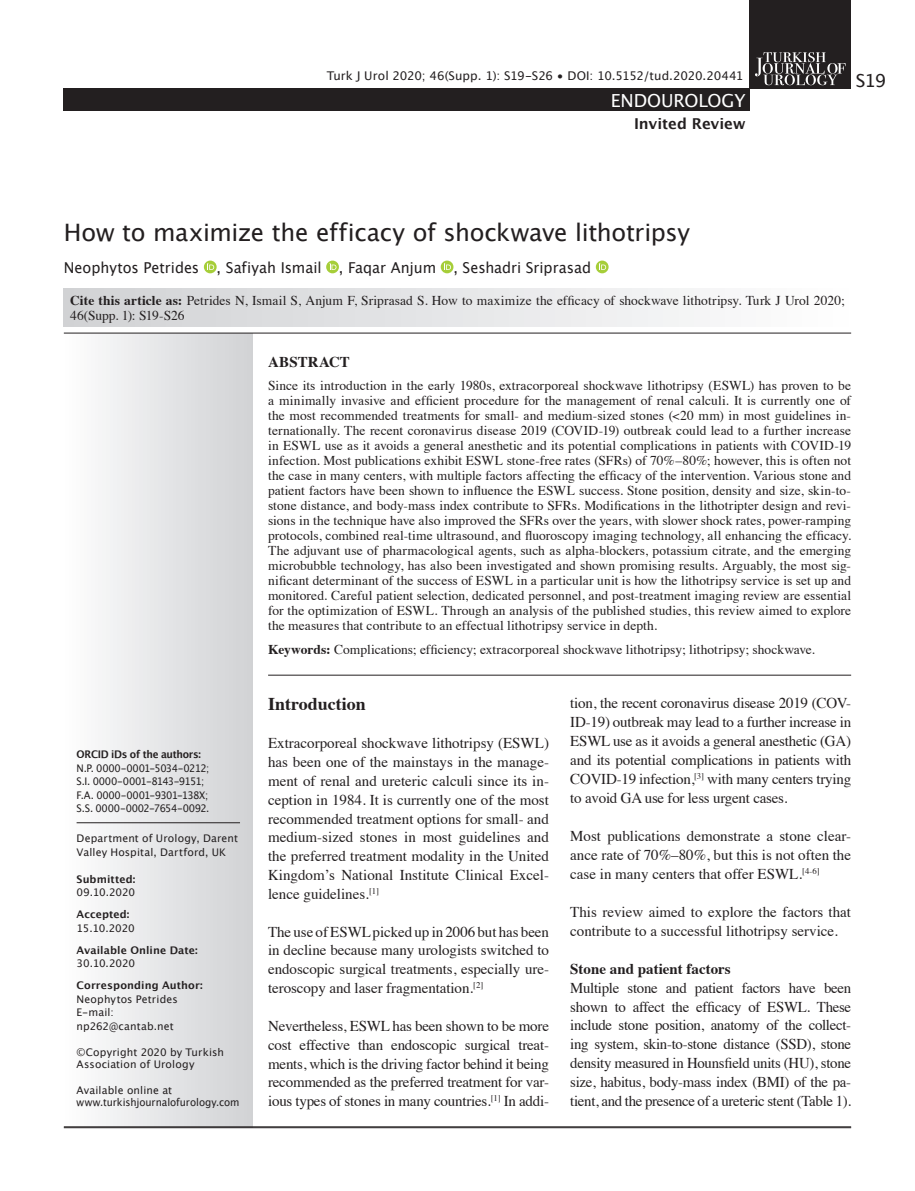
<style>
.page{position:relative;width:915px;height:1191px;background:#fff}
.page>*{position:absolute;margin:0;border:0;box-sizing:border-box;transform-origin:0 0}
.zz_Uroloji_running{font:24px "Lucida Grande";letter-spacing:-.015em;color:#231f20}
.t1{font:700 18px "Times";color:#231f20}
.zz_Uroloji_running-2{font:18px "Lucida Grande";letter-spacing:-.005em;color:#fff}
.zz_Uroloji_running-3{font:18px "Lucida Grande";color:#231f20}
.t2{font:15px/18.9px "Times";letter-spacing:-.005em;color:#231f20;text-align:justify}
.zz_Uroloji_running-4{font:15px "Lucida Grande";color:#231f20;scale:.96 1}
.zz_Uroloji_running-5{font:700 15px "Times";color:#231f20}
.zz_Uroloji_running-6{font:700 15px "Lucida Grande";letter-spacing:-.01em;color:#231f20}
.zz_Uroloji_running-7{font:13.5px/15px "Times";letter-spacing:.005em;color:#231f20}
.zz_Uroloji_running-8{font:12px "Lucida Grande";letter-spacing:-.015em;color:#231f20}
.zz_Uroloji_running-9{font:10.5px/13.5px "Lucida Grande";letter-spacing:.005em;color:#231f20}
.zz_Uroloji_running-10{font:10.5px/13.5px "Lucida Grande";letter-spacing:-.045em;color:#231f20;scale:.95 1}
.zz_Uroloji_running-11{font:700 10.5px "Lucida Grande";letter-spacing:.01em;color:#231f20}
.zz_Uroloji_running-12{font:10.5px "Lucida Grande";letter-spacing:.005em;color:#231f20;scale:.95 1}
.s1{font-weight:700}
</style>
<div class="page">
<div style="left:749px;top:0;width:101px;height:89px;background:#231f20"></div>
<div style="left:64px;top:88px;width:685px;height:23px;background:#231f20"></div>
<svg style="left:755px;top:52px;width:90px;height:33px"></svg>
<div style="left:64px;top:333px;width:189px;height:794px;background:linear-gradient(to right,#fdfefe,#d0d1d4)"></div>
<svg style="left:204px;top:260px;width:12px;height:13px"></svg>
<svg style="left:207px;top:263px;width:7px;height:7px"></svg>
<svg style="left:326px;top:260px;width:13px;height:13px"></svg>
<svg style="left:329px;top:263px;width:7px;height:7px"></svg>
<svg style="left:440px;top:260px;width:13px;height:13px"></svg>
<svg style="left:444px;top:263px;width:7px;height:7px"></svg>
<svg style="left:595px;top:260px;width:13px;height:13px"></svg>
<svg style="left:599px;top:263px;width:7px;height:7px"></svg>
<hr style="left:64px;top:1127px;width:786px;height:1px;background:#231f20">
<hr style="left:64px;top:1126px;width:786px;height:1px;background:#231f20">
<div style="left:64px;top:289px;width:786px;height:37px;background:linear-gradient(to right,#d0d1d4,#fdfefe)"></div>
<hr style="left:77px;top:822px;width:163px;height:1px;background:#231f20">
<hr style="left:268px;top:675px;width:582px;height:1px;background:#231f20">
<hr style="left:64px;top:333px;width:786px;height:1px;background:#231f20">
<p class="zz_Uroloji_running-8" style="left:326px;top:69px;width:418px">Turk J Urol 2020; 46(Supp. 1): S19-S26 • DOI: 10.5152/tud.2020.20441</p>
<p class="zz_Uroloji_running-2" style="left:610px;top:90px;width:136px">ENDOUROLOGY</p>
<p class="zz_Uroloji_running-6" style="left:634px;top:112px;width:113px">Invited Review</p>
<p class="zz_Uroloji_running-3" style="left:855px;top:70px;width:32px">S19</p>
<p class="zz_Uroloji_running" style="left:64px;top:219px;width:627px">How to maximize the efficacy of shockwave lithotripsy</p>
<p class="zz_Uroloji_running-4" style="left:64px;top:259px;width:550px">Neophytos Petrides , Safiyah Ismail , Faqar Anjum , Seshadri Sriprasad</p>
<p class="zz_Uroloji_running-7" style="left:70px;top:292px;width:775px"><span class="s1">Cite this article as:</span> Petrides N, Ismail S, Anjum F, Sriprasad S. How to maximize the efficacy of shockwave lithotripsy. Turk J Urol 2020;<br>46(Supp. 1): S19-S26</p>
<p class="zz_Uroloji_running-10" style="left:77px;top:748px;width:141px"><span class="s1">ORCID iDs of the authors:<br></span>N.P. 0000-0001-5034-0212;<br>S.I. 0000-0001-8143-9151;<br>F.A. 0000-0001-9301-138X;<br>S.S. 0000-0002-7654-0092.</p>
<p class="zz_Uroloji_running-9" style="left:77px;top:831px;width:163px">Department of Urology, Darent<br>Valley Hospital, Dartford, UK</p>
<p class="zz_Uroloji_running-11" style="left:77px;top:870px;width:60px">Submitted:</p>
<p class="zz_Uroloji_running-9" style="left:77px;top:885px;width:60px">09.10.2020</p>
<p class="zz_Uroloji_running-11" style="left:77px;top:906px;width:54px">Accepted:</p>
<p class="zz_Uroloji_running-9" style="left:77px;top:921px;width:60px">15.10.2020</p>
<p class="zz_Uroloji_running-11" style="left:77px;top:941px;width:123px">Available Online Date:</p>
<p class="zz_Uroloji_running-9" style="left:77px;top:956px;width:60px">30.10.2020</p>
<p class="zz_Uroloji_running-11" style="left:77px;top:977px;width:128px">Corresponding Author:</p>
<p class="zz_Uroloji_running-9" style="left:77px;top:992px;width:103px">Neophytos Petrides</p>
<p class="zz_Uroloji_running-9" style="left:77px;top:1005px;width:98px">E-mail: np262@cantab.net</p>
<p class="zz_Uroloji_running-9" style="left:77px;top:1046px;width:149px;line-height:12.6px">©Copyright 2020 by Turkish<br>Association of Urology</p>
<p class="zz_Uroloji_running-9" style="left:77px;top:1083px;width:97px">Available online at</p>
<p class="zz_Uroloji_running-12" style="left:77px;top:1096px;width:173px">www.turkishjournalofurology.com</p>
<p class="zz_Uroloji_running-5" style="left:268px;top:347px;width:83px">ABSTRACT</p>
<p class="zz_Uroloji_running-7" style="left:268px;top:377px;width:584px;text-align:justify">Since its introduction in the early 1980s, extracorporeal shockwave lithotripsy (ESWL) has proven to be a minimally invasive and efficient procedure for the management of renal calculi. It is currently one of the most recommended treatments for small- and medium-sized stones (&lt;20 mm) in most guidelines in&shy;ternationally. The recent coronavirus disease 2019 (COVID-19) outbreak could lead to a further increase in ESWL use as it avoids a general anesthetic and its potential complications in patients with COVID-19 infection. Most publications exhibit ESWL stone-free rates (SFRs) of 70%–80%; however, this is often not the case in many centers, with multiple factors affecting the efficacy of the intervention. Various stone and patient factors have been shown to influence the ESWL success. Stone position, density and size, skin-to&shy;stone distance, and body-mass index contribute to SFRs. Modifications in the lithotripter design and revi&shy;sions in the technique have also improved the SFRs over the years, with slower shock rates, power-ramping protocols, combined real-time ultrasound, and fluoroscopy imaging technology, all enhancing the efficacy.<br>The adjuvant use of pharmacological agents, such as alpha-blockers, potassium citrate, and the emerging microbubble technology, has also been investigated and shown promising results. Arguably, the most sig&shy;nificant determinant of the success of ESWL in a particular unit is how the lithotripsy service is set up and monitored. Careful patient selection, dedicated personnel, and post-treatment imaging review are essential for the optimization of ESWL. Through an analysis of the published studies, this review aimed to explore the measures that contribute to an effectual lithotripsy service in depth.</p>
<p class="zz_Uroloji_running-7" style="left:268px;top:640px;width:548px"><span class="s1">Keywords:</span> Complications; efficiency; extracorporeal shockwave lithotripsy; lithotripsy; shockwave.</p>
<p class="t1" style="left:268px;top:687px;width:99px">Introduction</p>
<p class="t2" style="left:268px;top:732px;width:282px">Extracorporeal shockwave lithotripsy (ESWL) has been one of the mainstays in the manage&shy;ment of renal and ureteric calculi since its in&shy;ception in 1984. It is currently one of the most recommended treatment options for small- and medium-sized stones in most guidelines and the preferred treatment modality in the United Kingdom’s National Institute Clinical Excel&shy;lence guidelines.<sup>[1]</sup></p>
<p class="t2" style="left:268px;top:921px;width:282px">The use of ESWL picked up in 2006 but has been in decline because many urologists switched to endoscopic surgical treatments, especially ure&shy;teroscopy and laser fragmentation.<sup>[2]</sup></p>
<p class="t2" style="left:268px;top:1015px;width:282px">Nevertheless, ESWL has been shown to be more cost effective than endoscopic surgical treat&shy;ments, which is the driving factor behind it being recommended as the preferred treatment for var&shy;ious types of stones in many countries.<sup>[1]</sup> In addi-</p>
<p class="t2" style="left:570px;top:692px;width:282px">tion, the recent coronavirus disease 2019 (COV-ID-19) outbreak may lead to a further increase in ESWL use as it avoids a general anesthetic (GA) and its potential complications in patients with COVID-19 infection,<sup>[3]</sup> with many centers trying to avoid GA use for less urgent cases.</p>
<p class="t2" style="left:570px;top:825px;width:282px">Most publications demonstrate a stone clear&shy;ance rate of 70%–80%, but this is not often the case in many centers that offer ESWL.<sup>[4-6]</sup></p>
<p class="t2" style="left:570px;top:901px;width:282px">This review aimed to explore the factors that contribute to a successful lithotripsy service.</p>
<p class="zz_Uroloji_running-5" style="left:570px;top:954px;width:162px">Stone and patient factors</p>
<p class="t2" style="left:570px;top:976px;width:282px">Multiple stone and patient factors have been shown to affect the efficacy of ESWL. These include stone position, anatomy of the collect&shy;ing system, skin-to-stone distance (SSD), stone density measured in Hounsfield units (HU), stone size, habitus, body-mass index (BMI) of the pa&shy;tient, and the presence of a ureteric stent (Table 1).</p>
</div>
